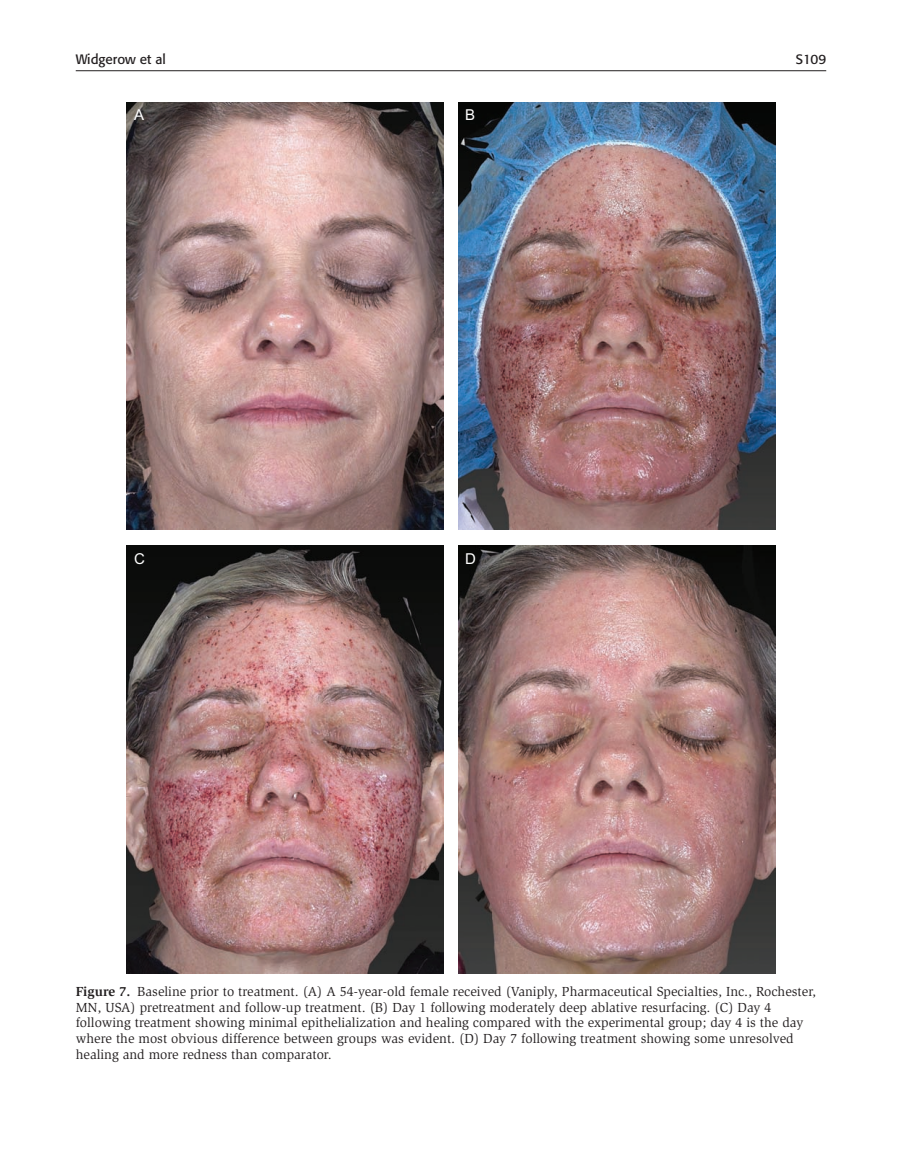
<style>
.page{position:relative;width:902px;height:1174px;background:#fff}
.page>*{position:absolute;margin:0;border:0;box-sizing:border-box;transform-origin:0 0}
.t1{font:15px "Arial";color:#fff}
.t2{font:13.5px/15.8px "Slimbach Std";color:#231f20}
.t3{font:13.5px "Formata";color:#231f20}
.s1{font-weight:700}
</style>
<div class="page">
<hr style="left:76px;top:70px;width:750px;height:1px;background:#231f20">
<img style="left:127px;top:102px;width:316px;height:428px">
<img style="left:459px;top:102px;width:316px;height:428px">
<img style="left:127px;top:545px;width:316px;height:428px">
<img style="left:459px;top:545px;width:316px;height:428px">
<p class="t3" style="left:76px;top:51px;width:92px">Widgerow et al</p>
<p class="t3" style="left:795px;top:51px;width:32px">S109</p>
<p class="t1" style="left:134px;top:105px;width:12px">A</p>
<p class="t1" style="left:465px;top:105px;width:12px">B</p>
<p class="t1" style="left:134px;top:548px;width:12px">C</p>
<p class="t1" style="left:465px;top:548px;width:12px">D</p>
<p class="t2" style="left:76px;top:983px;width:741px"><span class="s1">Figure 7.</span> Baseline prior to treatment. (A) A 54-year-old female received (Vaniply, Pharmaceutical Specialties, Inc., Rochester, MN, USA) pretreatment and follow-up treatment. (B) Day 1 following moderately deep ablative resurfacing. (C) Day 4 following treatment showing minimal epithelialization and healing compared with the experimental group; day 4 is the day where the most obvious difference between groups was evident. (D) Day 7 following treatment showing some unresolved healing and more redness than comparator.</p>
</div>
